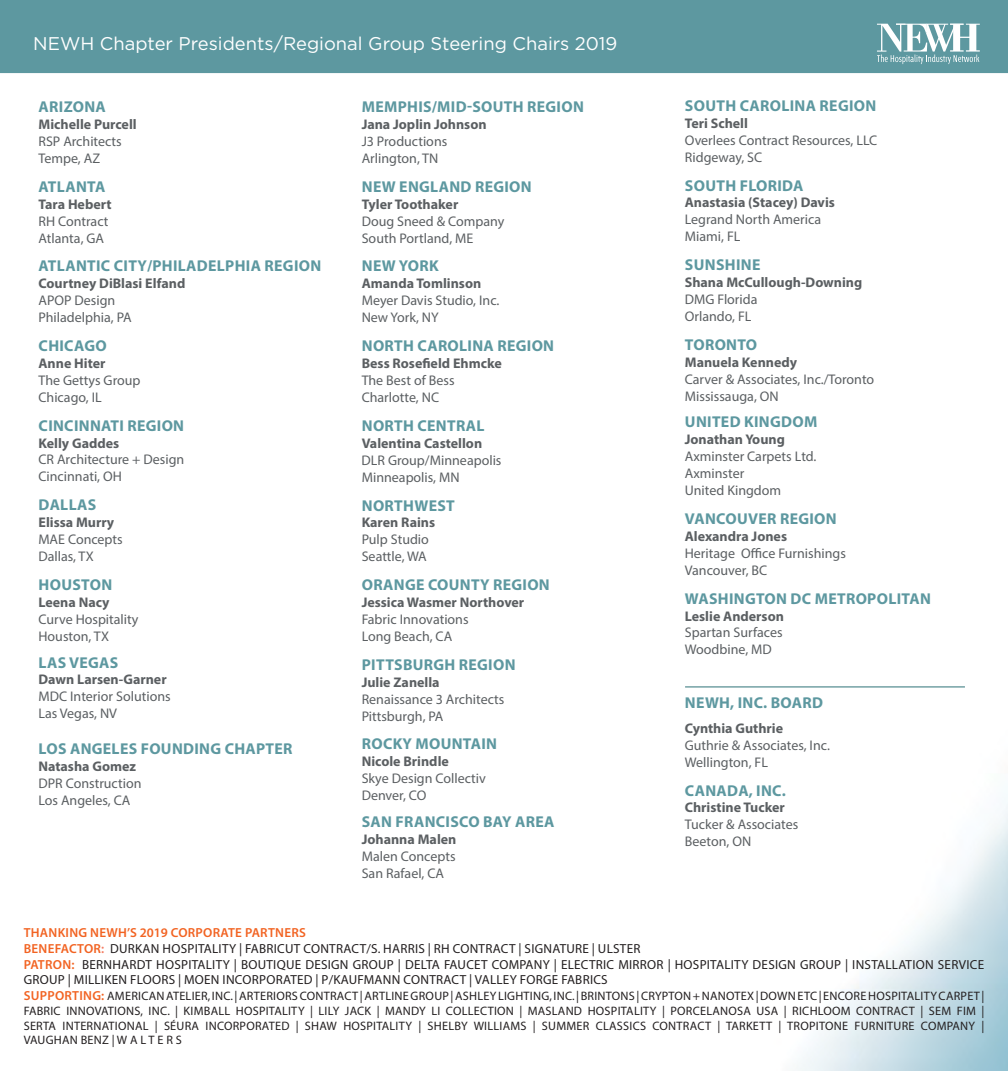
<style>
.page{position:relative;width:1008px;height:1071px;background:#fff}
.page>*{position:absolute;margin:0;border:0;box-sizing:border-box;transform-origin:0 0}
.t1{font:18.38px "Gotham";color:#fff}
.t2{font:700 15.75px "Myriad Pro";letter-spacing:.02em;color:#5d98a0}
.t3{font:14px/17px "Myriad Pro";color:#5b5f62}
.t4{font:700 14px "Myriad Pro";color:#5b5f62}
.t5{font:13.12px/15.8px "Myriad Pro";letter-spacing:.02em;color:#231f20}
.t6{font:12.25px/14.7px "Myriad Pro";letter-spacing:.02em;color:#231f20;text-align:justify}
.s1{font-weight:600;color:#f26322}
.s2{font-weight:600;color:#f47c63}
.s3{font-weight:600;font-size:13.12px;color:#f26322}
</style>
<div class="page">
<div style="left:0;top:0;width:1008px;height:73px;background:#5d98a0"></div>
<hr style="left:685px;top:686px;width:280px;height:2px;background:#87aeb1">
<svg style="left:877px;top:24px;width:103px;height:40px"></svg>
<h1 class="t1" style="left:33px;top:32px;width:586px">NEWH Chapter Presidents/Regional Group Steering Chairs 2019</h1>
<p class="t2" style="left:39px;top:97px;width:69px">ARIZONA</p>
<p class="t4" style="left:38px;top:115px;width:100px">Michelle Purcell</p>
<p class="t3" style="left:38px;top:133px;width:85px">RSP Architects<br>Tempe, AZ</p>
<p class="t2" style="left:39px;top:176px;width:68px">ATLANTA</p>
<p class="t4" style="left:38px;top:195px;width:75px">Tara Hebert</p>
<p class="t3" style="left:38px;top:212px;width:71px">RH Contract<br>Atlanta, GA</p>
<p class="t2" style="left:39px;top:256px;width:284px">ATLANTIC CITY/PHILADELPHIA REGION</p>
<p class="t4" style="left:38px;top:274px;width:148px">Courtney DiBlasi Elfand</p>
<p class="t3" style="left:38px;top:292px;width:95px">APOP Design<br>Philadelphia, PA</p>
<p class="t2" style="left:39px;top:336px;width:70px">CHICAGO</p>
<p class="t4" style="left:38px;top:354px;width:69px">Anne Hiter</p>
<p class="t3" style="left:38px;top:371px;width:104px">The Gettys Group<br>Chicago, IL</p>
<p class="t2" style="left:39px;top:415px;width:147px">CINCINNATI REGION</p>
<p class="t4" style="left:38px;top:434px;width:82px">Kelly Gaddes</p>
<p class="t3" style="left:38px;top:451px;width:147px">CR Architecture + Design<br>Cincinnati, OH</p>
<p class="t2" style="left:39px;top:495px;width:59px">DALLAS</p>
<p class="t4" style="left:38px;top:513px;width:77px">Elissa Murry</p>
<p class="t3" style="left:38px;top:531px;width:86px">MAE Concepts<br>Dallas, TX</p>
<p class="t2" style="left:39px;top:574px;width:75px">HOUSTON</p>
<p class="t4" style="left:38px;top:593px;width:73px">Leena Nacy</p>
<p class="t3" style="left:38px;top:610px;width:102px">Curve Hospitality<br>Houston, TX</p>
<p class="t2" style="left:39px;top:652px;width:81px">LAS VEGAS</p>
<p class="t4" style="left:38px;top:670px;width:130px">Dawn Larsen-Garner</p>
<p class="t3" style="left:38px;top:688px;width:134px">MDC Interior Solutions<br>Las Vegas, NV</p>
<p class="t2" style="left:39px;top:739px;width:256px">LOS ANGELES FOUNDING CHAPTER</p>
<p class="t4" style="left:38px;top:757px;width:99px">Natasha Gomez</p>
<p class="t3" style="left:38px;top:774px;width:104px">DPR Construction<br>Los Angeles, CA</p>
<p class="t2" style="left:362px;top:97px;width:224px">MEMPHIS/MID-SOUTH REGION</p>
<p class="t4" style="left:362px;top:115px;width:127px">Jana Joplin Johnson</p>
<p class="t3" style="left:362px;top:133px;width:87px">J3 Productions<br>Arlington, TN</p>
<p class="t2" style="left:362px;top:176px;width:171px">NEW ENGLAND REGION</p>
<p class="t4" style="left:362px;top:195px;width:98px">Tyler Toothaker</p>
<p class="t3" style="left:362px;top:212px;width:144px">Doug Sneed &amp; Company<br>South Portland, ME</p>
<p class="t2" style="left:362px;top:256px;width:78px">NEW YORK</p>
<p class="t4" style="left:362px;top:274px;width:121px">Amanda Tomlinson</p>
<p class="t3" style="left:362px;top:292px;width:139px">Meyer Davis Studio, Inc.<br>New York, NY</p>
<p class="t2" style="left:362px;top:336px;width:194px">NORTH CAROLINA REGION</p>
<p class="t4" style="left:362px;top:354px;width:142px">Bess Rosefield Ehmcke</p>
<p class="t3" style="left:362px;top:371px;width:94px">The Best of Bess<br>Charlotte, NC</p>
<p class="t2" style="left:362px;top:415px;width:124px">NORTH CENTRAL</p>
<p class="t4" style="left:362px;top:434px;width:122px">Valentina Castellon</p>
<p class="t3" style="left:362px;top:451px;width:141px">DLR Group/Minneapolis<br>Minneapolis, MN</p>
<p class="t2" style="left:362px;top:495px;width:95px">NORTHWEST</p>
<p class="t4" style="left:362px;top:513px;width:75px">Karen Rains</p>
<p class="t3" style="left:362px;top:531px;width:69px">Pulp Studio<br>Seattle, WA</p>
<p class="t2" style="left:362px;top:575px;width:190px">ORANGE COUNTY REGION</p>
<p class="t4" style="left:362px;top:593px;width:164px">Jessica Wasmer Northover</p>
<p class="t3" style="left:362px;top:611px;width:108px">Fabric Innovations<br>Long Beach, CA</p>
<p class="t2" style="left:362px;top:654px;width:155px">PITTSBURGH REGION</p>
<p class="t4" style="left:362px;top:673px;width:80px">Julie Zanella</p>
<p class="t3" style="left:362px;top:690px;width:144px">Renaissance 3 Architects<br>Pittsburgh, PA</p>
<p class="t2" style="left:362px;top:734px;width:137px">ROCKY MOUNTAIN</p>
<p class="t4" style="left:362px;top:752px;width:89px">Nicole Brindle</p>
<p class="t3" style="left:362px;top:770px;width:126px">Skye Design Collectiv<br>Denver, CO</p>
<p class="t2" style="left:362px;top:811px;width:194px">SAN FRANCISCO BAY AREA</p>
<p class="t4" style="left:362px;top:830px;width:96px">Johanna Malen</p>
<p class="t3" style="left:362px;top:847px;width:95px">Malen Concepts<br>San Rafael, CA</p>
<p class="t2" style="left:685px;top:95px;width:193px">SOUTH CAROLINA REGION</p>
<p class="t4" style="left:685px;top:114px;width:65px">Teri Schell</p>
<p class="t3" style="left:685px;top:131px;width:194px">Overlees Contract Resources, LLC<br>Ridgeway, SC</p>
<p class="t2" style="left:685px;top:175px;width:120px">SOUTH FLORIDA</p>
<p class="t4" style="left:685px;top:193px;width:152px">Anastasia (Stacey) Davis</p>
<p class="t3" style="left:685px;top:211px;width:138px">Legrand North America<br>Miami, FL</p>
<p class="t2" style="left:685px;top:255px;width:77px">SUNSHINE</p>
<p class="t4" style="left:685px;top:273px;width:179px">Shana McCullough-Downing</p>
<p class="t3" style="left:685px;top:291px;width:74px">DMG Florida<br>Orlando, FL</p>
<p class="t2" style="left:685px;top:334px;width:74px">TORONTO</p>
<p class="t4" style="left:685px;top:353px;width:114px">Manuela Kennedy</p>
<p class="t3" style="left:685px;top:370px;width:191px">Carver &amp; Associates, Inc./Toronto<br>Mississauga, ON</p>
<p class="t2" style="left:685px;top:412px;width:134px">UNITED KINGDOM</p>
<p class="t4" style="left:685px;top:430px;width:102px">Jonathan Young</p>
<p class="t3" style="left:685px;top:448px;width:133px">Axminster Carpets Ltd.<br>Axminster<br>United Kingdom</p>
<p class="t2" style="left:685px;top:509px;width:153px">VANCOUVER REGION</p>
<p class="t4" style="left:685px;top:527px;width:104px">Alexandra Jones</p>
<p class="t3" style="left:685px;top:544px;width:163px">Heritage Office Furnishings<br>Vancouver, BC</p>
<p class="t2" style="left:685px;top:588px;width:247px">WASHINGTON DC METROPOLITAN</p>
<p class="t4" style="left:685px;top:607px;width:101px">Leslie Anderson</p>
<p class="t3" style="left:685px;top:624px;width:99px">Spartan Surfaces<br>Woodbine, MD</p>
<p class="t2" style="left:685px;top:692px;width:140px">NEWH, INC. BOARD</p>
<p class="t4" style="left:685px;top:719px;width:100px">Cynthia Guthrie</p>
<p class="t3" style="left:685px;top:736px;width:147px">Guthrie &amp; Associates, Inc.<br>Wellington, FL</p>
<p class="t2" style="left:685px;top:780px;width:102px">CANADA, INC.</p>
<p class="t4" style="left:685px;top:798px;width:102px">Christine Tucker</p>
<p class="t3" style="left:685px;top:816px;width:115px">Tucker &amp; Associates<br>Beeton, ON</p>
<p class="t5" style="left:24px;top:925px;width:962px"><span class="s1">THANKING NEWH’S 2019 CORPORATE PARTNERS<br>BENEFACTOR</span><span class="s2">:</span> DURKAN HOSPITALITY | FABRICUT CONTRACT/S. HARRIS | RH CONTRACT | SIGNATURE | ULSTER<br><span class="s1">PATRON:</span> BERNHARDT HOSPITALITY | BOUTIQUE DESIGN GROUP | DELTA FAUCET COMPANY | ELECTRIC MIRROR | HOSPITALITY DESIGN GROUP | INSTALLATION SERVICE GROUP | MILLIKEN FLOORS | MOEN INCORPORATED | P/KAUFMANN CONTRACT | VALLEY FORGE FABRICS</p>
<p class="t6" style="left:24px;top:989px;width:962px"><span class="s3">SUPPORTING:</span> AMERICAN ATELIER, INC. | ARTERIORS CONTRACT | ARTLINE GROUP | ASHLEY LIGHTING, INC. | BRINTONS | CRYPTON + NANOTEX | DOWN ETC | ENCORE HOSPITALITY CARPET | FABRIC INNOVATIONS, INC. | KIMBALL HOSPITALITY | LILY JACK | MANDY LI COLLECTION | MASLAND HOSPITALITY | PORCELANOSA USA | RICHLOOM CONTRACT | SEM FIM | SERTA INTERNATIONAL | SÉURA INCORPORATED | SHAW HOSPITALITY | SHELBY WILLIAMS | SUMMER CLASSICS CONTRACT | TARKETT | TROPITONE FURNITURE COMPANY | VAUGHAN BENZ | W A L T E R S</p>
</div>
